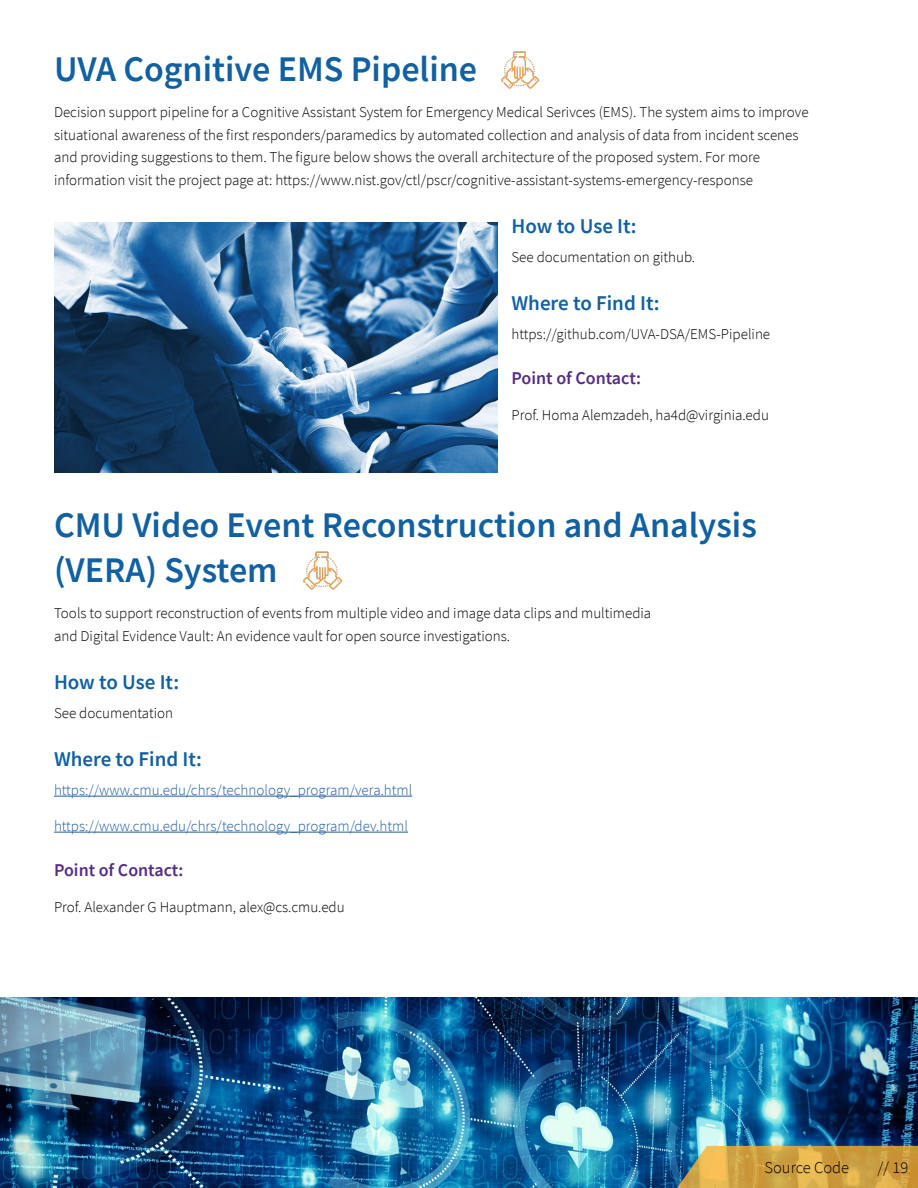
<style>
.page{position:relative;width:918px;height:1188px;background:#fff}
.page>*{position:absolute;margin:0;border:0;box-sizing:border-box;transform-origin:0 0}
.Headline_2{font:600 36px/45px "Source Sans Pro";color:#1160a2}
.Heading_3{font:600 21px "Source Sans Pro";color:#1160a3}
.Heading_4{font:600 18px "Source Sans Pro";color:#572c84}
.Tab{font:300 16.5px "Source Sans Pro";color:#000}
.Body_Copy{font:300 15px/22.5px "Source Sans Pro";color:#000}
.Body_Copy-2{font:300 15px "Source Sans Pro";color:#215e9e}
</style>
<div class="page">
<img style="left:0;top:997px;width:918px;height:191px">
<hr style="left:54px;top:796px;width:358px;height:1px;background:#215e9e">
<hr style="left:54px;top:832px;width:354px;height:1px;background:#215e9e">
<img style="left:501px;top:51px;width:38px;height:38px">
<img style="left:54px;top:223px;width:444px;height:249px">
<img style="left:304px;top:552px;width:37px;height:38px">
<div style="left:677px;top:1145px;width:241px;height:43px;background:#000;opacity:.33"></div>
<svg style="left:677px;top:1146px;width:241px;height:42px;background:#c9a24b"></svg>
<p class="Headline_2" style="left:54px;top:46px;width:425px">UVA Cognitive EMS Pipeline</p>
<p class="Body_Copy" style="left:54px;top:101px;width:756px">Decision support pipeline for a Cognitive Assistant System for Emergency Medical Serivces (EMS). The system aims to improve situational awareness of the first responders/paramedics by automated collection and analysis of data from incident scenes and providing suggestions to them. The figure below shows the overall architecture of the proposed system. For more information visit the project page at: https://www.nist.gov/ctl/pscr/cognitive-assistant-systems-emergency-response</p>
<p class="Heading_3" style="left:512px;top:212px;width:127px">How to Use It:</p>
<p class="Body_Copy" style="left:512px;top:246px;width:185px">See documentation on github.</p>
<p class="Heading_3" style="left:512px;top:289px;width:150px">Where to Find It:</p>
<p class="Body_Copy" style="left:512px;top:323px;width:260px">https://github.com/UVA-DSA/EMS-Pipeline</p>
<p class="Heading_4" style="left:512px;top:366px;width:131px">Point of Contact:</p>
<p class="Body_Copy" style="left:512px;top:404px;width:259px">Prof. Homa Alemzadeh, ha4d@virginia.edu</p>
<p class="Headline_2" style="left:54px;top:502px;width:704px">CMU Video Event Reconstruction and Analysis (VERA) System</p>
<p class="Body_Copy" style="left:54px;top:602px;width:599px">Tools to support reconstruction of events from multiple video and image data clips and multimedia and Digital Evidence Vault: An evidence vault for open source investigations.</p>
<p class="Heading_3" style="left:54px;top:668px;width:127px">How to Use It:</p>
<p class="Body_Copy" style="left:54px;top:702px;width:121px">See documentation</p>
<p class="Heading_3" style="left:54px;top:745px;width:150px">Where to Find It:</p>
<p class="Body_Copy-2" style="left:54px;top:781px;width:360px">https://www.cmu.edu/chrs/technology_program/vera.html</p>
<p class="Body_Copy-2" style="left:54px;top:817px;width:355px">https://www.cmu.edu/chrs/technology_program/dev.html</p>
<p class="Heading_4" style="left:54px;top:858px;width:131px">Point of Contact:</p>
<p class="Body_Copy" style="left:54px;top:896px;width:292px">Prof. Alexander G Hauptmann, alex@cs.cmu.edu</p>
<p class="Tab" style="left:765px;top:1158px;width:86px">Source Code</p>
<p class="Tab" style="left:877px;top:1157px;width:32px">// 19</p>
</div>
